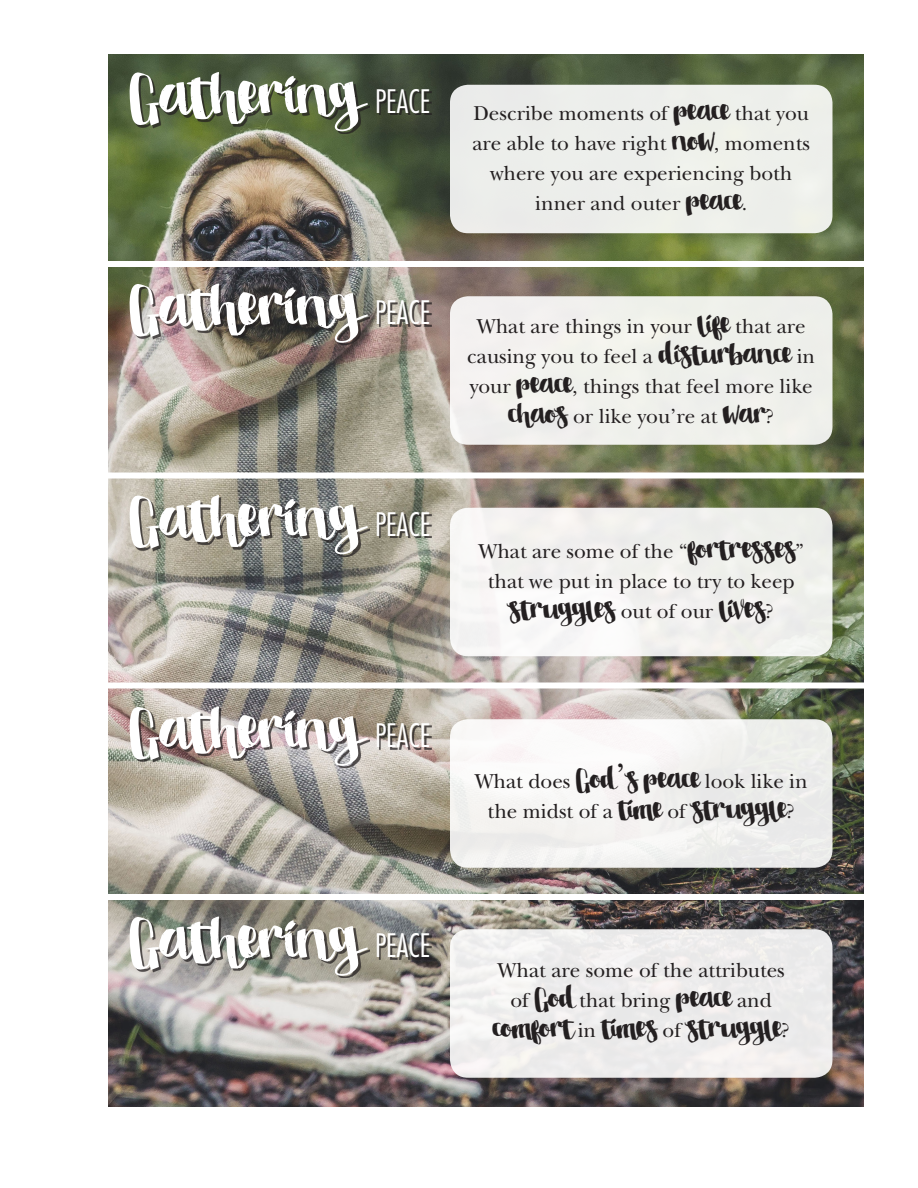
<style>
.page{position:relative;width:918px;height:1188px;background:#fff}
.page>*{position:absolute;margin:0;border:0;box-sizing:border-box;transform-origin:0 0}
.t1{font:75px "Stella";color:#fff}
.t2{font:36px "Stella";color:#231f20}
.t3{font:300 condensed 31.5px "Futura";color:#fff}
.t4{font:21px/30px "New Baskerville";color:#231f20;text-align:center}
.s1{font-family:"Stella";font-size:36px}
.s2{font-family:"New Baskerville";font-size:21px}
.s3{font-size:36px}
</style>
<div class="page">
<img style="left:108px;top:54px;width:756px;height:1053px">
<div style="left:96px;top:261px;width:778px;height:6px;background:#fff"></div>
<div style="left:96px;top:682px;width:778px;height:6px;background:#fff"></div>
<div style="left:96px;top:472px;width:778px;height:6px;background:#fff"></div>
<div style="left:96px;top:894px;width:778px;height:6px;background:#fff"></div>
<div style="left:450px;top:85px;width:382px;height:148px;background:#edeeeb;border-radius:18px"></div>
<div style="left:450px;top:508px;width:382px;height:148px;background:#f2f1ef;border-radius:18px"></div>
<div style="left:450px;top:296px;width:382px;height:149px;background:#f0f0ec;border-radius:18px"></div>
<div style="left:450px;top:719px;width:382px;height:149px;background:#f3f2f0;border-radius:18px"></div>
<div style="left:450px;top:929px;width:382px;height:149px;background:#edecec;border-radius:18px"></div>
<div style="left:379px;top:91px;width:53px;height:24px;background:#231f20;opacity:.75"></div>
<div style="left:379px;top:514px;width:53px;height:24px;background:#231f20;opacity:.75"></div>
<div style="left:379px;top:302px;width:53px;height:25px;background:#231f20;opacity:.75"></div>
<div style="left:379px;top:725px;width:53px;height:25px;background:#231f20;opacity:.75"></div>
<div style="left:379px;top:935px;width:53px;height:25px;background:#231f20;opacity:.75"></div>
<div style="left:132px;top:74px;width:238px;height:60px;background:#231f20;opacity:.75"></div>
<div style="left:132px;top:497px;width:238px;height:60px;background:#231f20;opacity:.75"></div>
<div style="left:132px;top:286px;width:238px;height:59px;background:#231f20;opacity:.75"></div>
<div style="left:132px;top:709px;width:238px;height:59px;background:#231f20;opacity:.75"></div>
<div style="left:132px;top:919px;width:238px;height:59px;background:#231f20;opacity:.75"></div>
<p class="t1" style="left:129px;top:53px;width:232px">Gathering</p>
<p class="t3" style="left:375px;top:81px;width:57px">PEACE</p>
<p class="t1" style="left:129px;top:265px;width:232px">Gathering</p>
<p class="t3" style="left:375px;top:293px;width:57px">PEACE</p>
<p class="t1" style="left:129px;top:476px;width:232px">Gathering</p>
<p class="t3" style="left:375px;top:504px;width:57px">PEACE</p>
<p class="t1" style="left:129px;top:688px;width:232px">Gathering</p>
<p class="t3" style="left:375px;top:716px;width:57px">PEACE</p>
<p class="t1" style="left:129px;top:898px;width:232px">Gathering</p>
<p class="t3" style="left:375px;top:926px;width:57px">PEACE</p>
<p class="t4" style="left:472px;top:99px;width:339px">Describe moments of <span class="s1">peace</span> that you are able to have right <span class="s1">now</span>, moments where you are experiencing both inner and outer <span class="s1">peace</span>.</p>
<p class="t4" style="left:467px;top:312px;width:349px">What are things in your <span class="s1">life</span> that are causing you to feel a <span class="s1">disturbance</span> in your <span class="s1">peace</span>, things that feel more like <span class="s1">chaos</span> or like you’re at <span class="s1">war</span>?</p>
<p class="t4" style="left:478px;top:537px;width:327px">What are some of the “<span class="s1">fortresses</span>” that we put in place to try to keep</p>
<p class="t2" style="left:509px;top:589px;width:267px">struggles <span class="s2">out of our</span> lives<span class="s2">?</span></p>
<p class="t4" style="left:475px;top:766px;width:335px">What does <span class="s1">God</span><span class="s3">’</span><span class="s1">s peace</span> look like in the midst of a <span class="s1">time</span> of <span class="s1">struggle</span>?</p>
<p class="t4" style="left:498px;top:955px;width:289px">What are some of the attributes of <span class="s1">God</span> that bring <span class="s1">peace</span> and</p>
<p class="t2" style="left:493px;top:1008px;width:299px">comfort <span class="s2">in</span> times <span class="s2">of</span> struggle<span class="s2">?</span></p>
</div>
